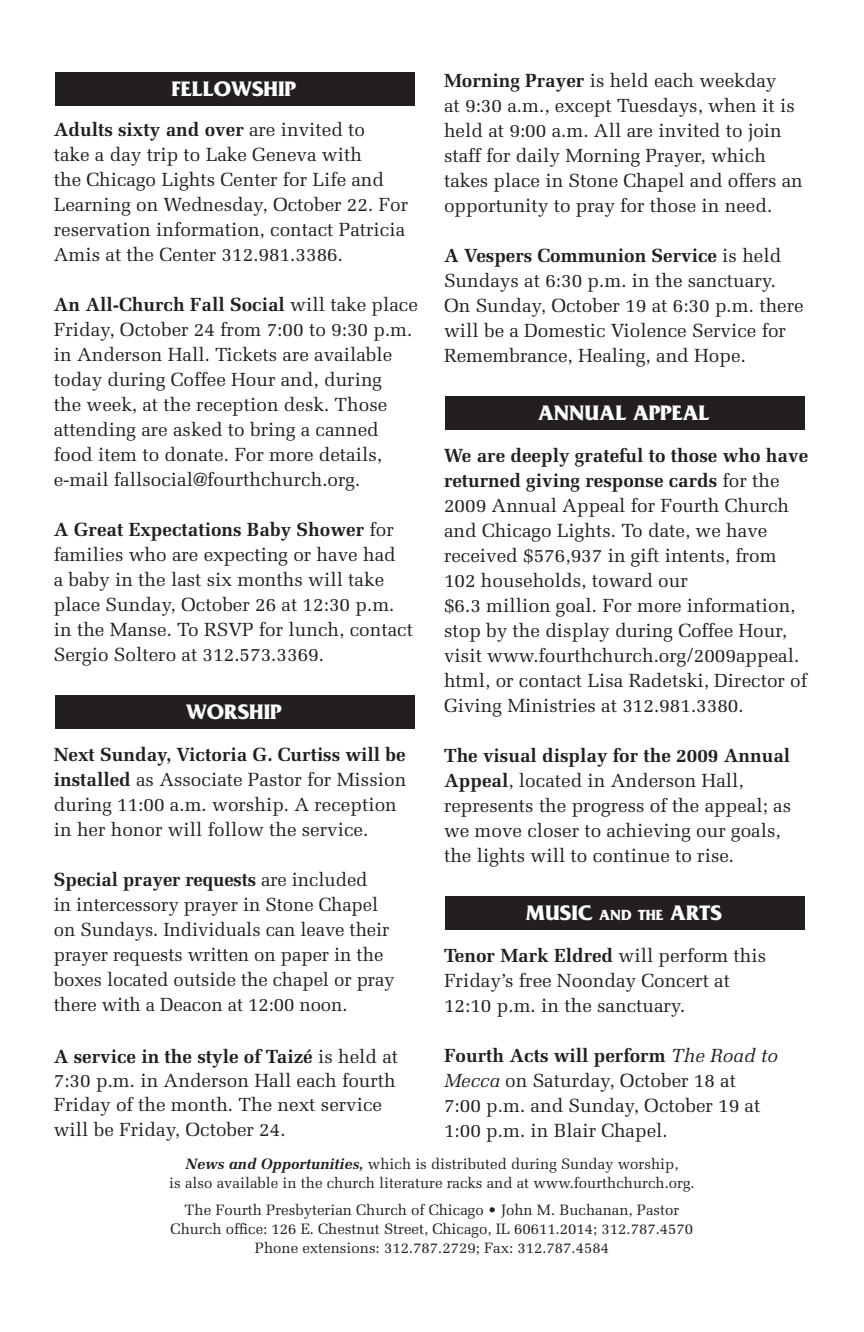
<style>
.page{position:relative;width:864px;height:1332px;background:#fff}
.page>*{position:absolute;margin:0;border:0;box-sizing:border-box;transform-origin:0 0}
.t1{font:700 22px "Friz Quadrata Std";color:#fff}
.t2{font:19px/25px "Melior LT Std";color:#231f20}
.t3{font:15px "Melior LT Std";color:#231f20}
.s1{font-weight:700}
.s2{font-size:15.4px}
.s3{font-style:italic}
.s4{font-weight:700;font-style:italic}
</style>
<div class="page">
<div style="left:55px;top:696px;width:360px;height:33px;background:#231f20"></div>
<div style="left:445px;top:896px;width:360px;height:34px;background:#231f20"></div>
<div style="left:55px;top:72px;width:360px;height:34px;background:#231f20"></div>
<div style="left:445px;top:397px;width:360px;height:33px;background:#231f20"></div>
<p class="t1" style="left:172px;top:76px;width:126px">FELLOWSHIP</p>
<p class="t2" style="left:54px;top:117px;width:356px"><span class="s1">Adults sixty and over</span> are invited to<br>take a day trip to Lake Geneva with<br>the Chicago Lights Center for Life and Learning on Wednesday, October 22. For reservation information, contact Patricia Amis at the Center 312.981.3386.</p>
<p class="t2" style="left:54px;top:292px;width:366px"><span class="s1">An All-Church Fall Social</span> will take place Friday, October 24 from 7:00 to 9:30 p.m. in Anderson Hall. Tickets are available today during Coffee Hour and, during<br>the week, at the reception desk. Those attending are asked to bring a canned food item to donate. For more details,</p>
<p class="t2" style="left:54px;top:467px;width:308px">e-mail fallsocial@fourthchurch.org.</p>
<p class="t2" style="left:54px;top:517px;width:361px"><span class="s1">A Great Expectations Baby Shower</span> for families who are expecting or have had<br>a baby in the last six months will take place Sunday, October 26 at 12:30 p.m. in the Manse. To RSVP for lunch, contact Sergio Soltero at 312.573.3369.</p>
<p class="t1" style="left:186px;top:700px;width:97px">WORSHIP</p>
<p class="t2" style="left:54px;top:742px;width:354px"><span class="s1">Next Sunday, Victoria G. Curtiss will be installed</span> as Associate Pastor for Mission during 11:00 a.m. worship. A reception in her honor will follow the service.</p>
<p class="t2" style="left:54px;top:867px;width:342px"><span class="s1">Special prayer requests</span> are included<br>in intercessory prayer in Stone Chapel on Sundays. Individuals can leave their prayer requests written on paper in the boxes located outside the chapel or pray there with a Deacon at 12:00 noon.</p>
<p class="t2" style="left:54px;top:1045px;width:346px;line-height:24.4px"><span class="s1">A service in the style of Taizé</span> is held at 7:30 p.m. in Anderson Hall each fourth Friday of the month. The next service will be Friday, October 24.</p>
<p class="t2" style="left:444px;top:68px;width:360px"><span class="s1">Morning Prayer</span> is held each weekday<br>at 9:30 a.m., except Tuesdays, when it is held at 9:00 a.m. All are invited to join staff for daily Morning Prayer, which takes place in Stone Chapel and offers an opportunity to pray for those in need.</p>
<p class="t2" style="left:444px;top:243px;width:339px"><span class="s1">A Vespers Communion Service</span> is held<br>Sundays at 6:30 p.m. in the sanctuary.</p>
<p class="t2" style="left:444px;top:293px;width:361px">On Sunday, October 19 at 6:30 p.m. there will be a Domestic Violence Service for<br>Remembrance, Healing, and Hope.</p>
<p class="t1" style="left:538px;top:401px;width:173px">ANNUAL APPEAL</p>
<p class="t2" style="left:444px;top:443px;width:366px"><span class="s1">We are deeply grateful to those who have returned giving response cards</span> for the 2009 Annual Appeal for Fourth Church and Chicago Lights. To date, we have received $576,937 in gift intents, from 102 households, toward our</p>
<p class="t2" style="left:444px;top:593px;width:365px">$6.3 million goal. For more information, stop by the display during Coffee Hour, visit www.fourthchurch.org/2009appeal. html, or contact Lisa Radetski, Director of Giving Ministries at 312.981.3380.</p>
<p class="t2" style="left:444px;top:743px;width:349px"><span class="s1">The visual display for the 2009 Annual Appeal</span>, located in Anderson Hall, represents the progress of the appeal; as we move closer to achieving our goals, the lights will to continue to rise.</p>
<p class="t1" style="left:526px;top:901px;width:198px">MUSIC <span class="s2">AND THE</span> ARTS</p>
<p class="t2" style="left:444px;top:943px;width:324px"><span class="s1">Tenor Mark Eldred</span> will perform this<br>Friday’s free Noonday Concert at</p>
<p class="t2" style="left:444px;top:993px;width:243px">12:10 p.m. in the sanctuary.</p>
<p class="t2" style="left:444px;top:1043px;width:335px"><span class="s1">Fourth Acts will perform</span> <span class="s3">The Road to<br>Mecca</span> on Saturday, October 18 at</p>
<p class="t2" style="left:444px;top:1093px;width:318px">7:00 p.m. and Sunday, October 19 at</p>
<p class="t2" style="left:444px;top:1118px;width:225px">1:00 p.m. in Blair Chapel.</p>
<p class="t3" style="left:185px;top:1155px;width:495px"><span class="s4">News and Opportunities,</span> which is distributed during Sunday worship,</p>
<p class="t3" style="left:169px;top:1174px;width:527px">is also available in the church literature racks and at www.fourthchurch.org.</p>
<p class="t3" style="left:185px;top:1201px;width:496px">The Fourth Presbyterian Church of Chicago • John M. Buchanan, Pastor</p>
<p class="t3" style="left:171px;top:1220px;width:524px">Church office: 126 E. Chestnut Street, Chicago, IL 60611.2014; 312.787.4570</p>
<p class="t3" style="left:255px;top:1239px;width:356px">Phone extensions: 312.787.2729; Fax: 312.787.4584</p>
</div>
